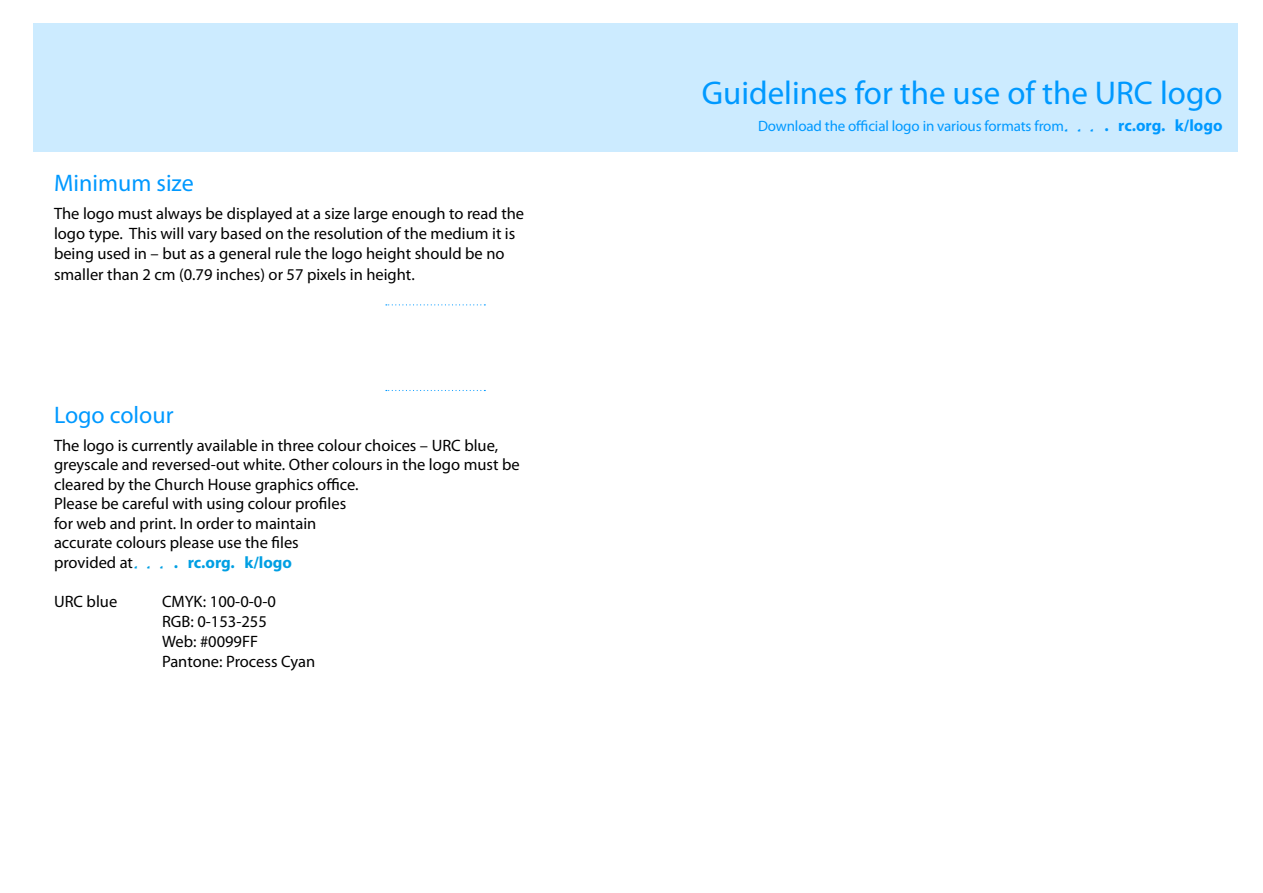
<style>
.page{position:relative;width:1263px;height:893px;background:#fff}
.page>*{position:absolute;margin:0;border:0;box-sizing:border-box;transform-origin:0 0}
.t1{font:33px "Myriad Pro";color:#09f}
.t2{font:24px "Myriad Pro";color:#09f}
.t3{font:16.5px/19.5px "Myriad Pro";color:#000}
.t4{font:15px "Myriad Pro";letter-spacing:-.01em;color:#09f}
.s1{font-weight:700;color:#009fe3}
.s2{font-weight:700;font-size:16.5px}
</style>
<div class="page">
<div style="left:34px;top:24px;width:1204px;height:128px;background:#ccebff"></div>
<svg style="left:386px;top:304px;width:99px;height:1px"></svg>
<svg style="left:386px;top:390px;width:99px;height:1px"></svg>
<h2 class="t2" style="left:54px;top:170px;width:141px">Minimum size</h2>
<p class="t3" style="left:54px;top:204px;width:472px">The logo must always be displayed at a size large enough to read the logo type. This will vary based on the resolution of the medium it is being used in – but as a general rule the logo height should be no</p>
<p class="t3" style="left:54px;top:265px;width:362px">smaller than 2 cm (0.79 inches) or 57 pixels in height.</p>
<h2 class="t2" style="left:54px;top:402px;width:121px">Logo colour</h2>
<p class="t3" style="left:54px;top:436px;width:467px">The logo is currently available in three colour choices – URC blue, greyscale and reversed-out white. Other colours in the logo must be cleared by the Church House graphics office.<br>Please be careful with using colour profiles<br>for web and print. In order to maintain<br>accurate colours please use the files<br>provided at <span class="s1">www.urc.org.uk/logo</span></p>
<p class="t3" style="left:54px;top:592px;width:65px">URC blue</p>
<p class="t3" style="left:162px;top:592px;width:155px">CMYK: 100-0-0-0<br>RGB: 0-153-255<br>Web: #0099FF<br>Pantone: Process Cyan</p>
<h1 class="t1" style="left:702px;top:75px;width:522px">Guidelines for the use of the URC logo</h1>
<p class="t4" style="left:758px;top:118px;width:466px">Download the official logo in various formats from <span class="s2">www.urc.org.uk/logo</span></p>
</div>
